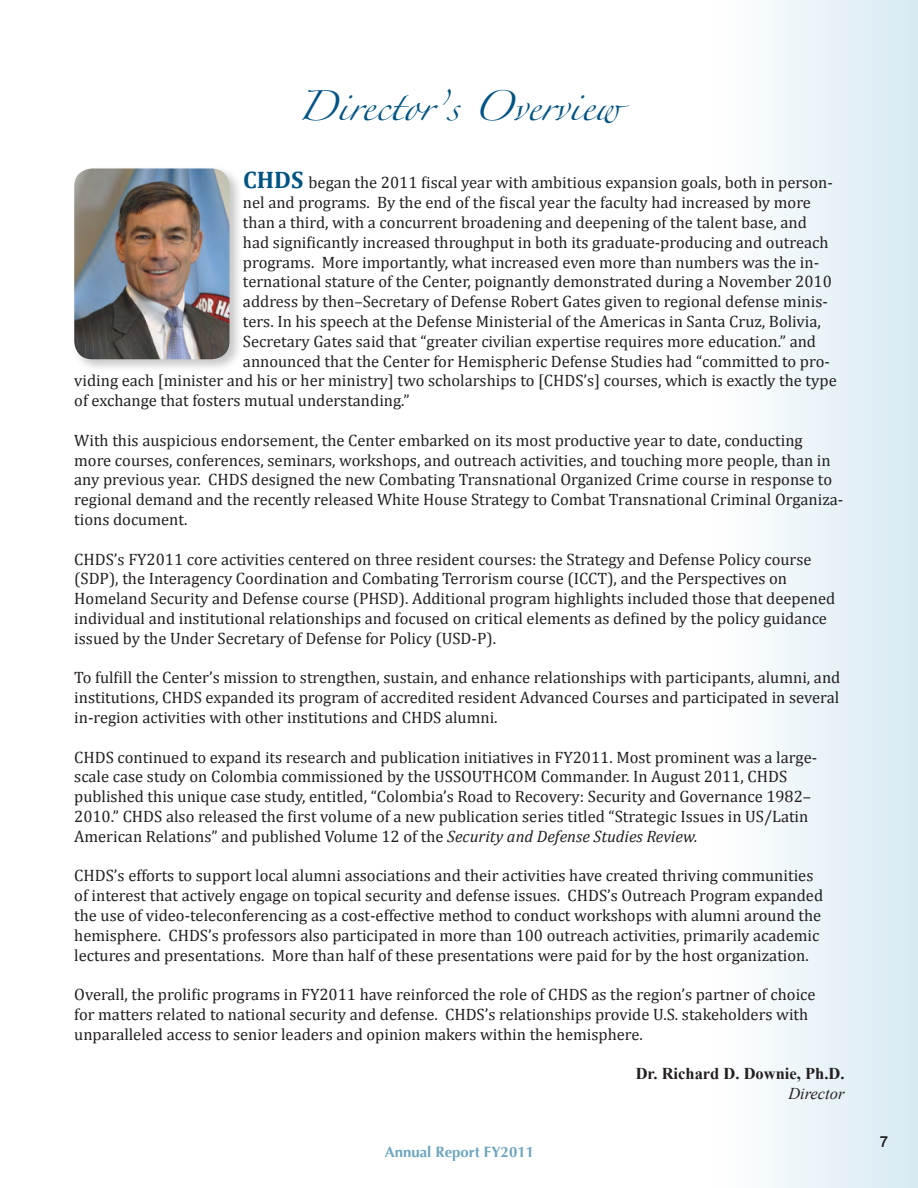
<style>
.page{position:relative;width:918px;height:1188px;background:#fff}
.page>*{position:absolute;margin:0;border:0;box-sizing:border-box;transform-origin:0 0}
.t1{font:27px "Zapfino";color:#005484}
.Default{font:16.5px/19.8px "Cambria";color:#231f20}
.body{font:16.5px/19.8px "Cambria";color:#231f20}
.Default-2{font:700 16.5px "Times New Roman";color:#231f20}
.Default-3{font:italic 16.5px "Times New Roman";color:#231f20}
.t2{font:700 15px "Optima";color:#6da6c0}
.t3{font:15px "Arial";color:#231f20}
.s1{font-weight:700;font-size:24px;color:#005484}
.s2{font-style:italic}
</style>
<div class="page">
<svg style="left:768px;top:0;width:150px;height:1188px;fill:#e5f1f7"></svg>
<div style="left:71px;top:166px;width:172px;height:207px;background:#231f20;opacity:.25"></div>
<img style="left:74px;top:168px;width:156px;height:191px">
<p class="t1" style="left:298px;top:95px;width:324px">Director’s Overview</p>
<p class="body" style="left:243px;top:173px;width:591px"><span class="s1">CHDS</span> began the 2011 fiscal year with ambitious expansion goals, both in person-</p>
<p class="body" style="left:243px;top:193px;width:569px">nel and programs. By the end of the fiscal year the faculty had increased by more</p>
<p class="body" style="left:243px;top:212px;width:565px">than a third, with a concurrent broadening and deepening of the talent base, and</p>
<p class="body" style="left:243px;top:232px;width:587px">had significantly increased throughput in both its graduate-producing and outreach</p>
<p class="body" style="left:243px;top:252px;width:578px">programs. More importantly, what increased even more than numbers was the in-</p>
<p class="body" style="left:243px;top:272px;width:590px">ternational stature of the Center, poignantly demonstrated during a November 2010</p>
<p class="body" style="left:243px;top:292px;width:586px">address by then–Secretary of Defense Robert Gates given to regional defense minis-</p>
<p class="body" style="left:243px;top:311px;width:579px">ters. In his speech at the Defense Ministerial of the Americas in Santa Cruz, Bolivia,</p>
<p class="body" style="left:243px;top:331px;width:575px">Secretary Gates said that “greater civilian expertise requires more education.” and</p>
<p class="body" style="left:243px;top:351px;width:588px">announced that the Center for Hemispheric Defense Studies had “committed to pro-</p>
<p class="body" style="left:74px;top:371px;width:764px">viding each [minister and his or her ministry] two scholarships to [CHDS’s] courses, which is exactly the type</p>
<p class="body" style="left:74px;top:391px;width:337px">of exchange that fosters mutual understanding.”</p>
<p class="body" style="left:74px;top:430px;width:771px">With this auspicious endorsement, the Center embarked on its most productive year to date, conducting more courses, conferences, seminars, workshops, and outreach activities, and touching more people, than in any previous year. CHDS designed the new Combating Transnational Organized Crime course in response to regional demand and the recently released White House Strategy to Combat Transnational Criminal Organiza&shy;tions document.</p>
<p class="Default" style="left:74px;top:549px;width:762px">CHDS’s FY2011 core activities centered on three resident courses: the Strategy and Defense Policy course (SDP), the Interagency Coordination and Combating Terrorism course (ICCT), and the Perspectives on Homeland Security and Defense course (PHSD). Additional program highlights included those that deepened individual and institutional relationships and focused on critical elements as defined by the policy guidance issued by the Under Secretary of Defense for Policy (USD-P).</p>
<p class="Default" style="left:74px;top:668px;width:768px;text-align:justify">To fulfill the Center’s mission to strengthen, sustain, and enhance relationships with participants, alumni, and institutions, CHDS expanded its program of accredited resident Advanced Courses and participated in several in-region activities with other institutions and CHDS alumni.</p>
<p class="Default" style="left:74px;top:747px;width:745px">CHDS continued to expand its research and publication initiatives in FY2011. Most prominent was a large&shy;scale case study on Colombia commissioned by the USSOUTHCOM Commander. In August 2011, CHDS published this unique case study, entitled, “Colombia’s Road to Recovery: Security and Governance 1982– 2010.” CHDS also released the first volume of a new publication series titled “Strategic Issues in US/Latin American Relations” and published Volume 12 of the <span class="s2">Security and Defense Studies Review.</span></p>
<p class="Default" style="left:74px;top:866px;width:750px">CHDS’s efforts to support local alumni associations and their activities have created thriving communities of interest that actively engage on topical security and defense issues. CHDS’s Outreach Program expanded the use of video-teleconferencing as a cost-effective method to conduct workshops with alumni around the hemisphere. CHDS’s professors also participated in more than 100 outreach activities, primarily academic lectures and presentations. More than half of these presentations were paid for by the host organization.</p>
<p class="Default" style="left:74px;top:985px;width:743px">Overall, the prolific programs in FY2011 have reinforced the role of CHDS as the region’s partner of choice for matters related to national security and defense. CHDS’s relationships provide U.S. stakeholders with unparalleled access to senior leaders and opinion makers within the hemisphere.</p>
<p class="Default-2" style="left:636px;top:1063px;width:210px">Dr. Richard D. Downie, Ph.D.</p>
<p class="Default-3" style="left:788px;top:1082px;width:58px">Director</p>
<p class="t2" style="left:385px;top:1144px;width:151px">Annual Report FY2011</p>
<p class="t3" style="left:880px;top:1132px;width:10px">7</p>
</div>
